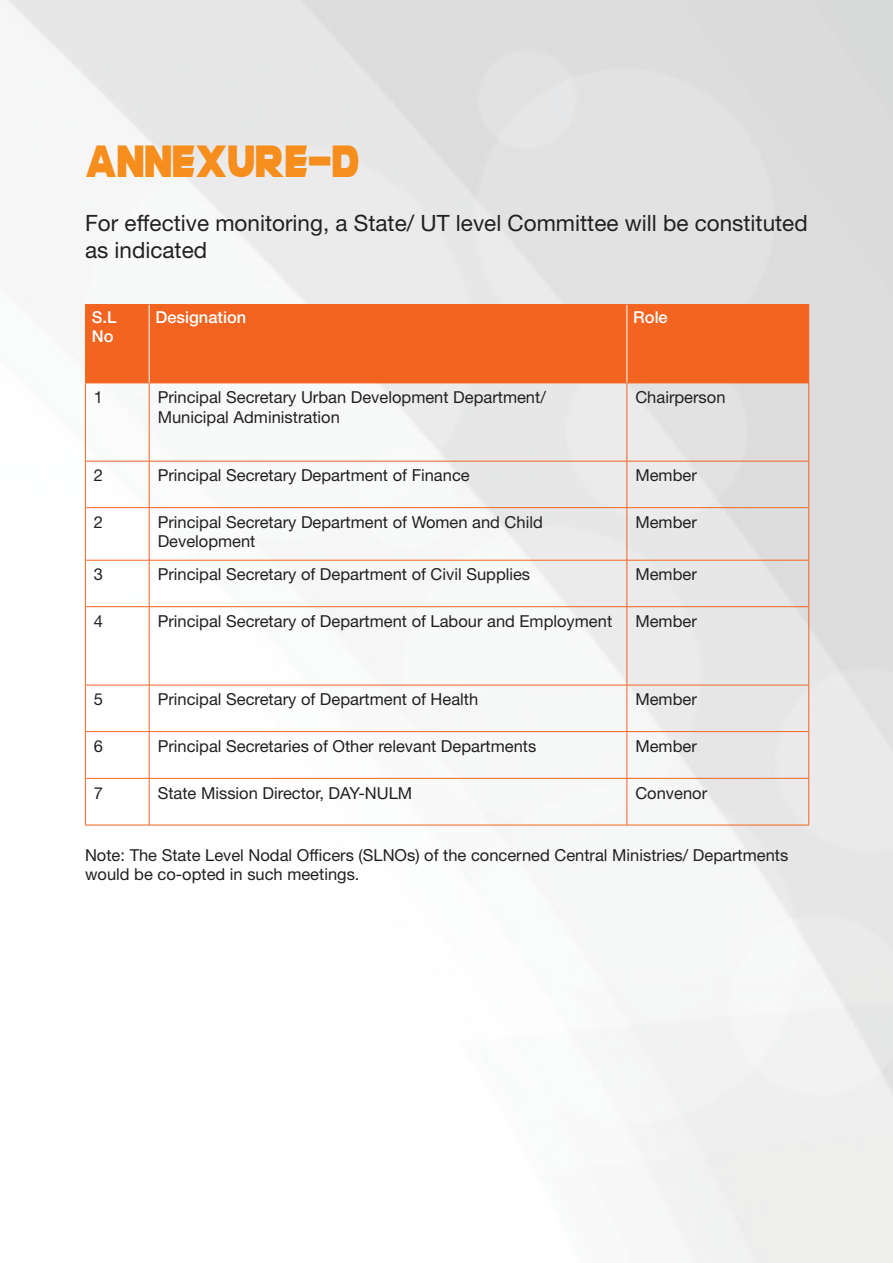
<style>
.page{position:relative;width:893px;height:1263px;background:#fff}
.page>*{position:absolute;margin:0;border:0;box-sizing:border-box;transform-origin:0 0}
.t1{font:45.9px "Modern Machine";color:#f68e1e;scale:.95 1}
.t2{font:22.5px/27px "Helvetica Neue LT Std";color:#231f20}
.t3{font:16.5px/19.5px "Helvetica Neue LT Std";color:#231f20}
.t4{font:500 16.5px/19.5px "Helvetica Neue LT Std";color:#fff}
</style>
<div class="page">
<img style="left:5px;top:0;width:888px;height:1263px">
<div style="left:86px;top:305px;width:722px;height:78px;background:#f36421"></div>
<hr style="left:149px;top:383px;width:1px;height:78px;background:#f36421">
<hr style="left:627px;top:383px;width:1px;height:78px;background:#f36421">
<hr style="left:85px;top:461px;width:64px;height:1px;background:#f36421">
<hr style="left:149px;top:461px;width:478px;height:1px;background:#f36421">
<hr style="left:149px;top:461px;width:1px;height:46px;background:#f36421">
<hr style="left:627px;top:461px;width:182px;height:1px;background:#f36421">
<hr style="left:627px;top:461px;width:1px;height:46px;background:#f36421">
<hr style="left:85px;top:507px;width:64px;height:1px;background:#f36421">
<hr style="left:149px;top:507px;width:478px;height:1px;background:#f36421">
<hr style="left:149px;top:508px;width:1px;height:52px;background:#f36421">
<hr style="left:627px;top:507px;width:182px;height:1px;background:#f36421">
<hr style="left:627px;top:508px;width:1px;height:52px;background:#f36421">
<hr style="left:85px;top:560px;width:64px;height:1px;background:#f36421">
<hr style="left:149px;top:560px;width:478px;height:1px;background:#f36421">
<hr style="left:149px;top:560px;width:1px;height:46px;background:#f36421">
<hr style="left:627px;top:560px;width:182px;height:1px;background:#f36421">
<hr style="left:627px;top:560px;width:1px;height:46px;background:#f36421">
<hr style="left:85px;top:606px;width:64px;height:1px;background:#f36421">
<hr style="left:149px;top:606px;width:478px;height:1px;background:#f36421">
<hr style="left:149px;top:607px;width:1px;height:78px;background:#f36421">
<hr style="left:627px;top:606px;width:182px;height:1px;background:#f36421">
<hr style="left:627px;top:607px;width:1px;height:78px;background:#f36421">
<hr style="left:85px;top:685px;width:64px;height:1px;background:#f36421">
<hr style="left:149px;top:685px;width:478px;height:1px;background:#f36421">
<hr style="left:149px;top:685px;width:1px;height:46px;background:#f36421">
<hr style="left:627px;top:685px;width:182px;height:1px;background:#f36421">
<hr style="left:627px;top:685px;width:1px;height:46px;background:#f36421">
<hr style="left:85px;top:731px;width:64px;height:1px;background:#f36421">
<hr style="left:149px;top:731px;width:478px;height:1px;background:#f36421">
<hr style="left:149px;top:732px;width:1px;height:46px;background:#f36421">
<hr style="left:627px;top:731px;width:182px;height:1px;background:#f36421">
<hr style="left:627px;top:732px;width:1px;height:46px;background:#f36421">
<hr style="left:85px;top:778px;width:64px;height:1px;background:#f36421">
<hr style="left:149px;top:778px;width:478px;height:1px;background:#f36421">
<hr style="left:149px;top:778px;width:1px;height:47px;background:#f36421">
<hr style="left:627px;top:778px;width:182px;height:1px;background:#f36421">
<hr style="left:627px;top:778px;width:1px;height:47px;background:#f36421">
<hr style="left:85px;top:304px;width:64px;height:1px;background:#f36421">
<hr style="left:85px;top:305px;width:1px;height:78px;background:#f36421">
<hr style="left:149px;top:304px;width:478px;height:1px;background:#f36421">
<hr style="left:627px;top:304px;width:182px;height:1px;background:#f36421">
<hr style="left:808px;top:305px;width:1px;height:78px;background:#f36421">
<hr style="left:85px;top:383px;width:64px;height:1px;background:#f36421">
<hr style="left:85px;top:383px;width:1px;height:78px;background:#f36421">
<hr style="left:149px;top:383px;width:478px;height:1px;background:#f36421">
<hr style="left:627px;top:383px;width:182px;height:1px;background:#f36421">
<hr style="left:808px;top:383px;width:1px;height:78px;background:#f36421">
<hr style="left:85px;top:461px;width:1px;height:46px;background:#f36421">
<hr style="left:808px;top:461px;width:1px;height:46px;background:#f36421">
<hr style="left:85px;top:508px;width:1px;height:52px;background:#f36421">
<hr style="left:808px;top:508px;width:1px;height:52px;background:#f36421">
<hr style="left:85px;top:560px;width:1px;height:46px;background:#f36421">
<hr style="left:808px;top:560px;width:1px;height:46px;background:#f36421">
<hr style="left:85px;top:607px;width:1px;height:78px;background:#f36421">
<hr style="left:808px;top:607px;width:1px;height:78px;background:#f36421">
<hr style="left:85px;top:685px;width:1px;height:46px;background:#f36421">
<hr style="left:808px;top:685px;width:1px;height:46px;background:#f36421">
<hr style="left:85px;top:732px;width:1px;height:46px;background:#f36421">
<hr style="left:808px;top:732px;width:1px;height:46px;background:#f36421">
<hr style="left:85px;top:778px;width:1px;height:47px;background:#f36421">
<hr style="left:808px;top:778px;width:1px;height:47px;background:#f36421">
<hr style="left:85px;top:825px;width:64px;height:1px;background:#f36421">
<hr style="left:149px;top:825px;width:478px;height:1px;background:#f36421">
<hr style="left:627px;top:825px;width:182px;height:1px;background:#f36421">
<hr style="left:149px;top:305px;width:1px;height:78px;background:#fff">
<hr style="left:626px;top:305px;width:1px;height:78px;background:#fff">
<h1 class="t1" style="left:85px;top:130px;width:290px">ANNEXURE-D</h1>
<h2 class="t2" style="left:85px;top:209px;width:724px">For effective monitoring, a State/ UT level Committee will be constituted as indicated</h2>
<p class="t4" style="left:92px;top:307px;width:25px">S.L<br>No</p>
<p class="t4" style="left:156px;top:307px;width:92px">Designation</p>
<p class="t4" style="left:633px;top:307px;width:36px">Role</p>
<p class="t3" style="left:94px;top:387px;width:11px">1</p>
<p class="t3" style="left:158px;top:387px;width:390px">Principal Secretary Urban Development Department/<br>Municipal Administration</p>
<p class="t3" style="left:635px;top:387px;width:92px">Chairperson</p>
<p class="t3" style="left:94px;top:466px;width:11px">2</p>
<p class="t3" style="left:158px;top:466px;width:314px">Principal Secretary Department of Finance</p>
<p class="t3" style="left:635px;top:466px;width:63px">Member</p>
<p class="t3" style="left:94px;top:512px;width:11px">2</p>
<p class="t3" style="left:158px;top:512px;width:387px">Principal Secretary Department of Women and Child<br>Development</p>
<p class="t3" style="left:635px;top:512px;width:63px">Member</p>
<p class="t3" style="left:94px;top:565px;width:11px">3</p>
<p class="t3" style="left:158px;top:565px;width:374px">Principal Secretary of Department of Civil Supplies</p>
<p class="t3" style="left:635px;top:565px;width:63px">Member</p>
<p class="t3" style="left:94px;top:611px;width:11px">4</p>
<p class="t3" style="left:158px;top:611px;width:456px">Principal Secretary of Department of Labour and Employment</p>
<p class="t3" style="left:635px;top:611px;width:63px">Member</p>
<p class="t3" style="left:94px;top:689px;width:11px">5</p>
<p class="t3" style="left:158px;top:689px;width:322px">Principal Secretary of Department of Health</p>
<p class="t3" style="left:635px;top:689px;width:63px">Member</p>
<p class="t3" style="left:94px;top:736px;width:11px">6</p>
<p class="t3" style="left:158px;top:736px;width:380px">Principal Secretaries of Other relevant Departments</p>
<p class="t3" style="left:635px;top:736px;width:63px">Member</p>
<p class="t3" style="left:94px;top:783px;width:11px">7</p>
<p class="t3" style="left:158px;top:783px;width:256px">State Mission Director, DAY-NULM</p>
<p class="t3" style="left:635px;top:783px;width:73px">Convenor</p>
<p class="t3" style="left:85px;top:845px;width:705px">Note: The State Level Nodal Officers (SLNOs) of the concerned Central Ministries/ Departments would be co-opted in such meetings.</p>
</div>
